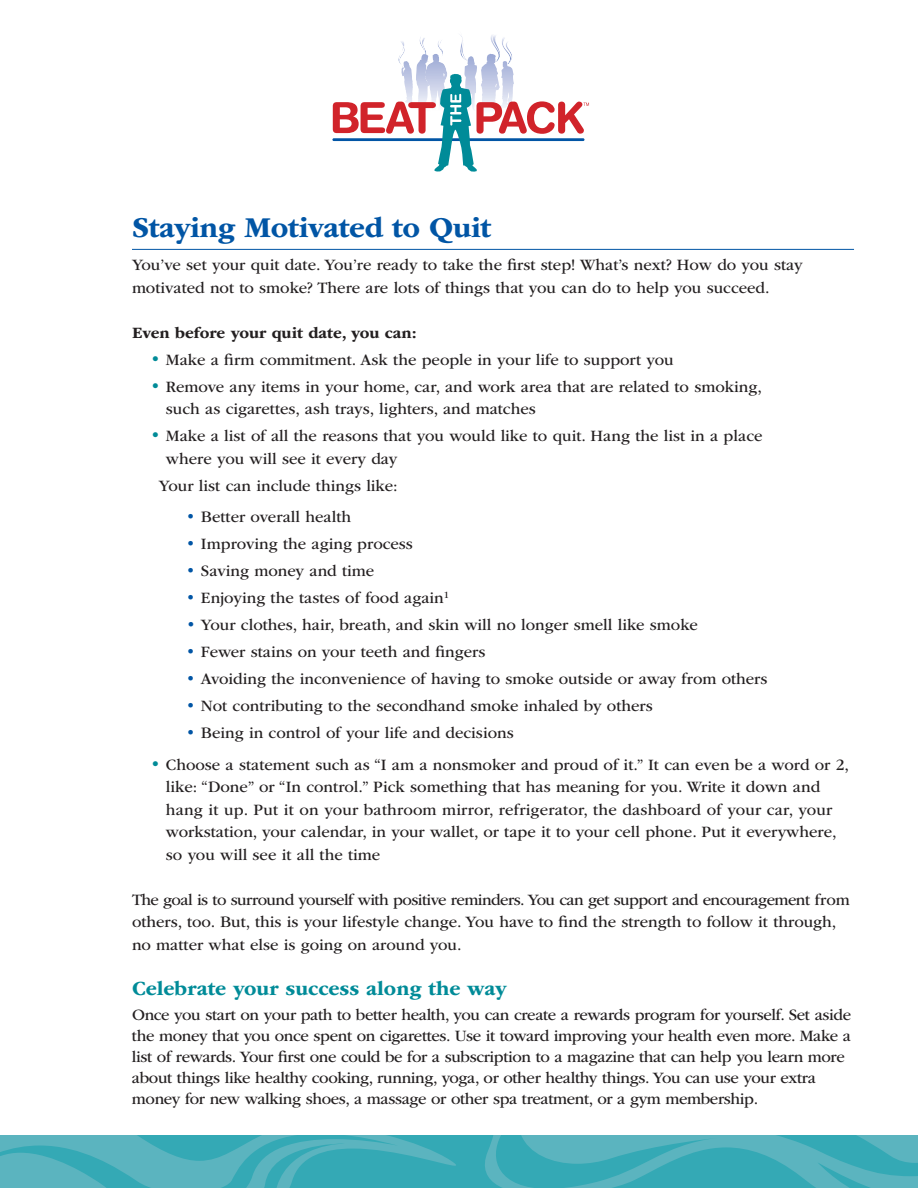
<style>
.page{position:relative;width:918px;height:1188px;background:#fff}
.page>*{position:absolute;margin:0;border:0;box-sizing:border-box;transform-origin:0 0}
.t1{font:700 30px "ITC Garamond Std";letter-spacing:-.01em;color:#0155a5}
.t2{font:700 21px "ITC Garamond Std";color:#008b98}
.t3{font:16.5px/22.5px "ITC Garamond Std";color:#231f20}
.t4{font:16.5px/21px "ITC Garamond Std";letter-spacing:-.02em;color:#231f20}
.t5{font:700 16.5px "ITC Garamond Std";color:#231f20}
.s1{font-size:18px;color:#008b98}
.s2{color:#0155a5}
</style>
<div class="page">
<img style="left:460px;top:35px;width:4px;height:24px">
<img style="left:464px;top:56px;width:13px;height:18px">
<img style="left:420px;top:37px;width:6px;height:17px">
<img style="left:430px;top:54px;width:14px;height:20px">
<img style="left:416px;top:54px;width:14px;height:20px">
<img style="left:438px;top:41px;width:1px;height:19px">
<img style="left:439px;top:40px;width:4px;height:20px">
<img style="left:398px;top:45px;width:7px;height:19px">
<img style="left:402px;top:61px;width:10px;height:13px">
<img style="left:502px;top:37px;width:10px;height:25px">
<img style="left:481px;top:54px;width:17px;height:20px">
<img style="left:490px;top:35px;width:10px;height:27px">
<img style="left:498px;top:61px;width:12px;height:13px">
<hr style="left:332px;top:138px;width:253px;height:3px;background:#0155a5">
<svg style="left:333px;top:74px;width:256px;height:98px"></svg>
<svg style="left:474px;top:1135px;width:444px;height:53px;background:#45adb9"></svg>
<svg style="left:0;top:1135px;width:457px;height:53px;background:#47aeb9"></svg>
<hr style="left:132px;top:249px;width:722px;height:1px;background:#0155a5">
<h1 class="t1" style="left:132px;top:217px;width:361px">Staying Motivated to Quit</h1>
<p class="t3" style="left:132px;top:255px;width:672px">You’ve set your quit date. You’re ready to take the first step! What’s next? How do you stay motivated not to smoke? There are lots of things that you can do to help you succeed.</p>
<p class="t5" style="left:132px;top:327px;width:286px">Even before your quit date, you can:</p>
<p class="t3" style="left:150px;top:350px;width:525px"><span class="s1">•</span> Make a firm commitment. Ask the people in your life to support you</p>
<p class="t3" style="left:166px;top:377px;width:598px;text-indent:-16px"><span class="s1">•</span> Remove any items in your home, car, and work area that are related to smoking, such as cigarettes, ash trays, lighters, and matches</p>
<p class="t3" style="left:166px;top:426px;width:598px;text-indent:-16px"><span class="s1">•</span> Make a list of all the reasons that you would like to quit. Hang the list in a place where you will see it every day</p>
<p class="t3" style="left:159px;top:476px;width:240px">Your list can include things like:</p>
<p class="t3" style="left:186px;top:507px;width:167px"><span class="s2">•</span> Better overall health</p>
<p class="t3" style="left:186px;top:534px;width:228px"><span class="s2">•</span> Improving the aging process</p>
<p class="t3" style="left:186px;top:561px;width:190px"><span class="s2">•</span> Saving money and time</p>
<p class="t3" style="left:186px;top:588px;width:265px"><span class="s2">•</span> Enjoying the tastes of food again<sup>1</sup></p>
<p class="t3" style="left:186px;top:615px;width:513px"><span class="s2">•</span> Your clothes, hair, breath, and skin will no longer smell like smoke</p>
<p class="t3" style="left:186px;top:642px;width:301px"><span class="s2">•</span> Fewer stains on your teeth and fingers</p>
<p class="t3" style="left:186px;top:669px;width:583px"><span class="s2">•</span> Avoiding the inconvenience of having to smoke outside or away from others</p>
<p class="t3" style="left:186px;top:696px;width:468px"><span class="s2">•</span> Not contributing to the secondhand smoke inhaled by others</p>
<p class="t3" style="left:186px;top:723px;width:329px"><span class="s2">•</span> Being in control of your life and decisions</p>
<p class="t3" style="left:166px;top:755px;width:685px;text-indent:-16px"><span class="s1">•</span> Choose a statement such as “I am a nonsmoker and proud of it.” It can even be a word or 2, like: “Done” or “In control.” Pick something that has meaning for you. Write it down and hang it up. Put it on your bathroom mirror, refrigerator, the dashboard of your car, your workstation, your calendar, in your wallet, or tape it to your cell phone. Put it everywhere, so you will see it all the time</p>
<p class="t3" style="left:132px;top:890px;width:719px">The goal is to surround yourself with positive reminders. You can get support and encouragement from others, too. But, this is your lifestyle change. You have to find the strength to follow it through, no matter what else is going on around you.</p>
<p class="t2" style="left:132px;top:981px;width:376px">Celebrate your success along the way</p>
<p class="t4" style="left:132px;top:1006px;width:721px">Once you start on your path to better health, you can create a rewards program for yourself. Set aside the money that you once spent on cigarettes. Use it toward improving your health even more. Make a list of rewards. Your first one could be for a subscription to a magazine that can help you learn more about things like healthy cooking, running, yoga, or other healthy things. You can use your extra money for new walking shoes, a massage or other spa treatment, or a gym membership.</p>
</div>
